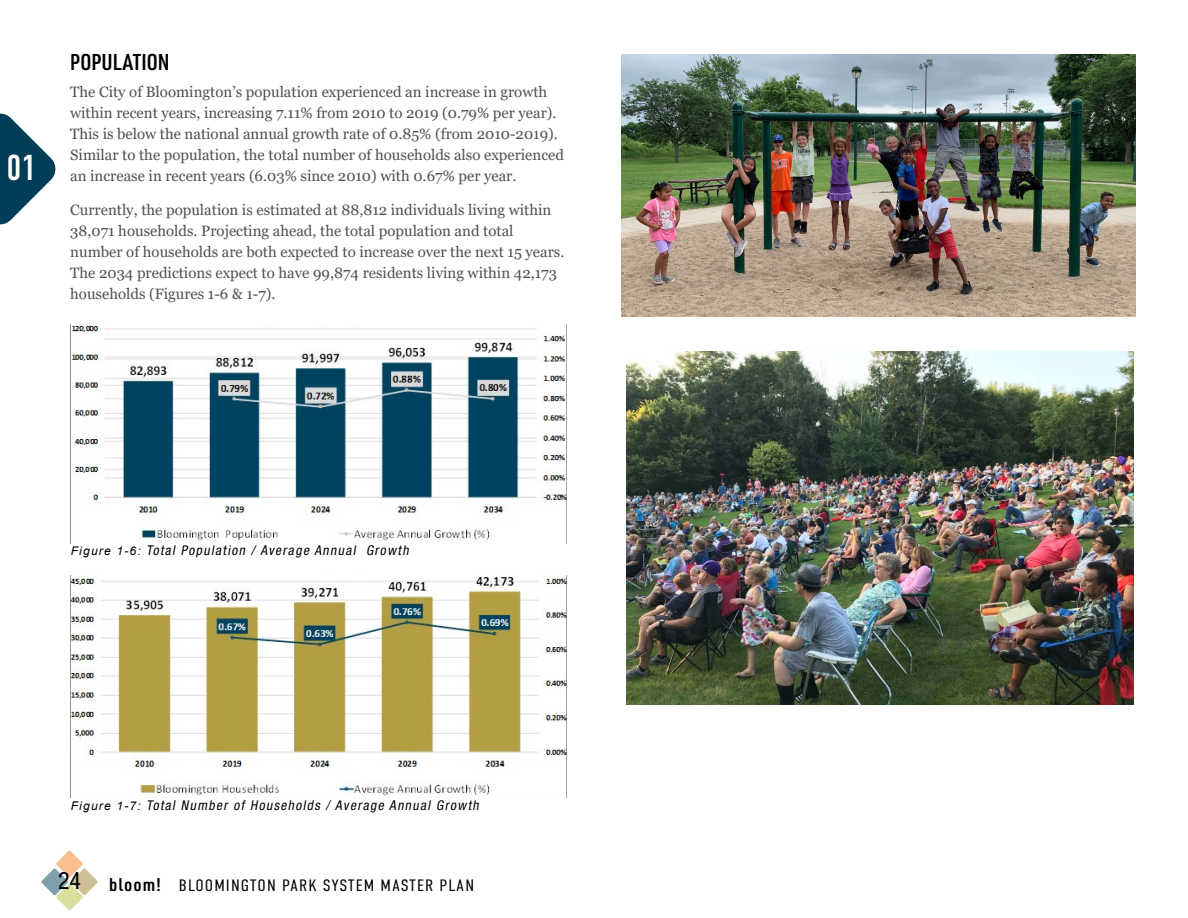
<style>
.page{position:relative;width:1188px;height:918px;background:#fff}
.page>*{position:absolute;margin:0;border:0;box-sizing:border-box;transform-origin:0 0}
.t1{font:36px "DIN Condensed";color:#fff}
.t2{font:600 22.5px "URWDIN Cond";color:#000}
.t3{font:300 16.5px "DIN Condensed";letter-spacing:.06em;color:#000;scale:1.1 1}
.t4{font:15px/21px "Georgia";color:#53504f}
.t5{font:italic condensed 13.5px "Helvetica Neue LT Std";color:#000}
.s1{font-family:"Arial";font-stretch:normal;font-size:12px}
.s2{font-family:"Helvetica Neue LT Std";font-weight:400;font-stretch:condensed;font-size:24px}
.s3{font-family:"URWDIN Cond";font-weight:600;font-size:18px}
</style>
<div class="page">
<img style="left:71px;top:324px;width:496px;height:220px">
<img style="left:71px;top:576px;width:496px;height:222px">
<img style="left:627px;top:351px;width:507px;height:353px">
<img style="left:622px;top:54px;width:514px;height:262px">
<svg style="left:41px;top:850px;width:57px;height:60px"></svg>
<svg style="left:0;top:113px;width:56px;height:112px"></svg>
<h1 class="t1" style="left:6px;top:147px;width:32px">01</h1>
<h2 class="t2" style="left:70px;top:46px;width:101px">POPULATION</h2>
<p class="t4" style="left:70px;top:81px;width:495px">The City of Bloomington’s population experienced an increase in growth within recent years, increasing 7.11% from 2010 to 2019 (0.79% per year).<br>This is below the national annual growth rate of 0.85% (from 2010-2019).<br>Similar to the population, the total number of households also experienced an increase in recent years (6.03% since 2010) with 0.67% per year.</p>
<p class="t4" style="left:70px;top:200px;width:496px">Currently, the population is estimated at 88,812 individuals living within 38,071 households. Projecting ahead, the total population and total number of households are both expected to increase over the next 15 years.<br>The 2034 predictions expect to have 99,874 residents living within 42,173 households (Figures 1-6 &amp; 1-7).</p>
<p class="t5" style="left:71px;top:543px;width:342px"><span class="s1">Fig u re 1 - 6 :</span> Total Population / Average Annual Growth</p>
<p class="t5" style="left:71px;top:798px;width:412px"><span class="s1">Fig u re 1 - 7 :</span> Total Number of Households / Average Annual Growth</p>
<p class="t3" style="left:58px;top:876px;width:380px"><span class="s2">24</span> <span class="s3">bloom!</span> BLOOMINGTON PARK SYSTEM MASTER PLAN</p>
</div>
